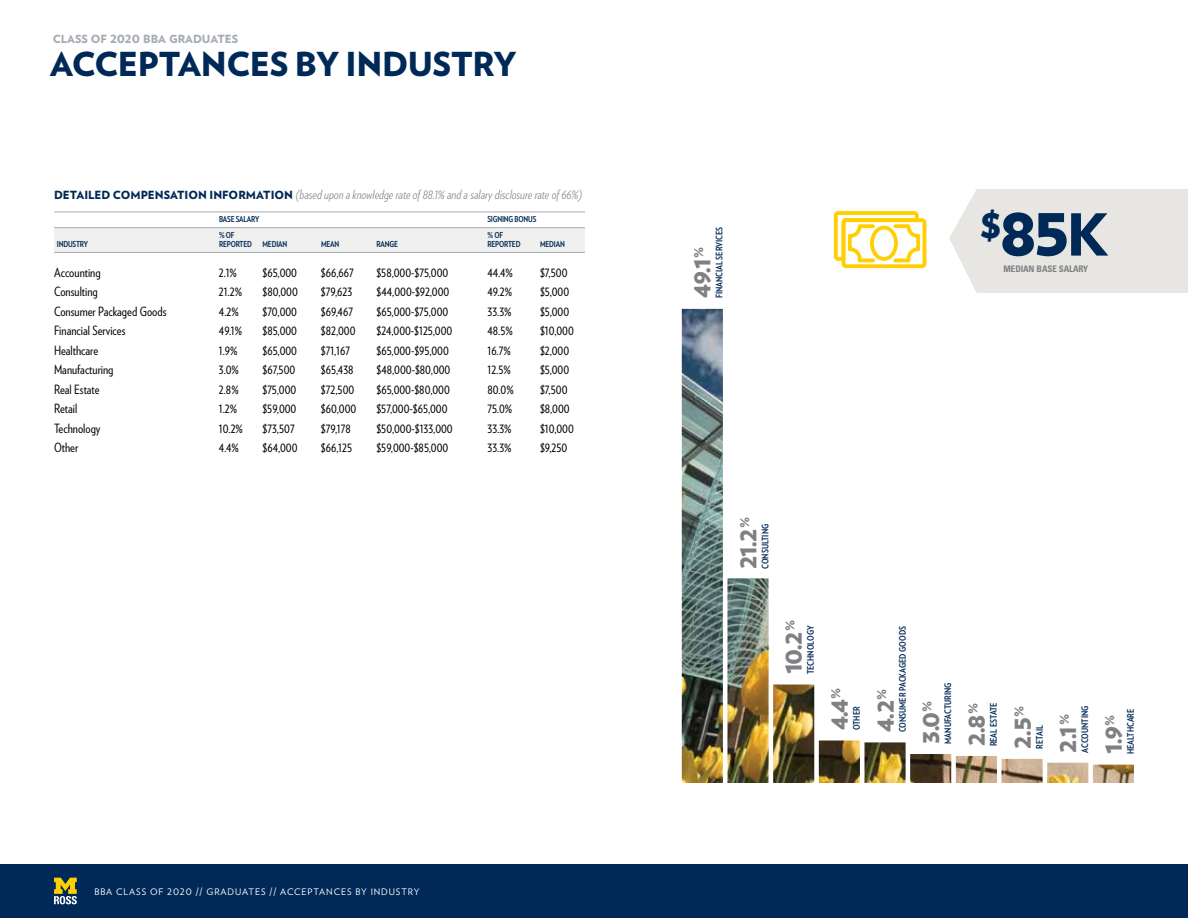
<style>
.page{position:relative;width:1188px;height:918px;background:#fff}
.page>*{position:absolute;margin:0;border:0;box-sizing:border-box;transform-origin:0 0}
.t1{font:900 72px "Verlag";color:#002957}
.t2{font:900 57.75px "Verlag";color:#002957}
.t3{font:900 33px "Verlag";letter-spacing:-.01em;color:#002957}
.t4{font:900 27px "Verlag";color:#807f83}
.t5{font:900 15px "Verlag";color:#807f83}
.t6{font:12.75px "Verlag Condensed";color:#000}
.t7{font:italic 300 12.75px "Verlag Condensed";color:#807f83}
.t8{font:900 11.25px "Verlag";color:#a7adb3}
.t9{font:700 9px "Verlag Condensed";color:#002957}
.t10{font:9px "Verlag";letter-spacing:.1em;color:#fff}
.t11{font:700 condensed 9px "Univers";letter-spacing:-.01em;color:#807f83}
.t12{font:700 8.25px "Verlag Condensed";letter-spacing:-.02em;color:#002957}
.s1{font-family:"Verlag";font-weight:900;font-style:normal;font-size:11.25px;color:#002957}
</style>
<div class="page">
<div style="left:0;top:864px;width:1188px;height:54px;background:#002957"></div>
<svg style="left:54px;top:878px;width:23px;height:26px"></svg>
<div style="left:949px;top:189px;width:239px;height:104px;background:#e7e6e3"></div>
<svg style="left:834px;top:211px;width:92px;height:57px"></svg>
<div style="left:54px;top:228px;width:531px;height:24px;background:#f0f0ee"></div>
<hr style="left:54px;top:212px;width:531px;height:1px;background:#a7adb3">
<hr style="left:54px;top:227px;width:531px;height:1px;background:#a7adb3">
<hr style="left:54px;top:252px;width:531px;height:1px;background:#a7adb3">
<img style="left:682px;top:309px;width:452px;height:474px">
<p class="t8" style="left:53px;top:29px;width:187px">CLASS OF 2020 BBA GRADUATES</p>
<h3 class="t3" style="left:50px;top:37px;width:468px">ACCEPTANCES BY INDUSTRY</h3>
<p class="t7" style="left:54px;top:186px;width:530px"><span class="s1">DETAILED COMPENSATION INFORMATION</span> (based upon a knowledge rate of 88.1% and a salary disclosure rate of 66%)</p>
<p class="t12" style="left:219px;top:213px;width:42px">BASE SALARY</p>
<p class="t12" style="left:487px;top:213px;width:50px">SIGNING BONUS</p>
<p class="t12" style="left:219px;top:229px;width:17px">% OF</p>
<p class="t12" style="left:488px;top:229px;width:17px">% OF</p>
<p class="t12" style="left:57px;top:238px;width:33px">INDUSTRY</p>
<p class="t12" style="left:219px;top:238px;width:35px">REPORTED</p>
<p class="t12" style="left:263px;top:238px;width:26px">MEDIAN</p>
<p class="t12" style="left:321px;top:238px;width:20px">MEAN</p>
<p class="t12" style="left:377px;top:238px;width:23px">RANGE</p>
<p class="t12" style="left:488px;top:238px;width:35px">REPORTED</p>
<p class="t12" style="left:540px;top:238px;width:26px">MEDIAN</p>
<p class="t6" style="left:54px;top:263px;width:48px">Accounting</p>
<p class="t6" style="left:219px;top:263px;width:19px">2.1%</p>
<p class="t6" style="left:263px;top:263px;width:36px">$65,000</p>
<p class="t6" style="left:321px;top:263px;width:34px">$66,667</p>
<p class="t6" style="left:376px;top:263px;width:73px">$58,000-$75,000</p>
<p class="t6" style="left:488px;top:263px;width:27px">44.4%</p>
<p class="t6" style="left:540px;top:263px;width:29px">$7,500</p>
<p class="t6" style="left:54px;top:283px;width:45px">Consulting</p>
<p class="t6" style="left:219px;top:283px;width:25px">21.2%</p>
<p class="t6" style="left:263px;top:283px;width:37px">$80,000</p>
<p class="t6" style="left:321px;top:283px;width:33px">$79,623</p>
<p class="t6" style="left:376px;top:283px;width:74px">$44,000-$92,000</p>
<p class="t6" style="left:488px;top:283px;width:26px">49.2%</p>
<p class="t6" style="left:540px;top:283px;width:31px">$5,000</p>
<p class="t6" style="left:54px;top:302px;width:114px">Consumer Packaged Goods</p>
<p class="t6" style="left:219px;top:302px;width:21px">4.2%</p>
<p class="t6" style="left:263px;top:302px;width:36px">$70,000</p>
<p class="t6" style="left:321px;top:302px;width:34px">$69,467</p>
<p class="t6" style="left:376px;top:302px;width:73px">$65,000-$75,000</p>
<p class="t6" style="left:488px;top:302px;width:26px">33.3%</p>
<p class="t6" style="left:540px;top:302px;width:31px">$5,000</p>
<p class="t6" style="left:54px;top:322px;width:73px">Financial Services</p>
<p class="t6" style="left:219px;top:322px;width:25px">49.1%</p>
<p class="t6" style="left:263px;top:322px;width:36px">$85,000</p>
<p class="t6" style="left:321px;top:322px;width:36px">$82,000</p>
<p class="t6" style="left:376px;top:322px;width:77px">$24,000-$125,000</p>
<p class="t6" style="left:488px;top:322px;width:27px">48.5%</p>
<p class="t6" style="left:540px;top:322px;width:35px">$10,000</p>
<p class="t6" style="left:54px;top:341px;width:46px">Healthcare</p>
<p class="t6" style="left:219px;top:341px;width:20px">1.9%</p>
<p class="t6" style="left:263px;top:341px;width:36px">$65,000</p>
<p class="t6" style="left:321px;top:341px;width:31px">$71,167</p>
<p class="t6" style="left:376px;top:341px;width:74px">$65,000-$95,000</p>
<p class="t6" style="left:488px;top:341px;width:25px">16.7%</p>
<p class="t6" style="left:540px;top:341px;width:31px">$2,000</p>
<p class="t6" style="left:54px;top:361px;width:61px">Manufacturing</p>
<p class="t6" style="left:219px;top:361px;width:22px">3.0%</p>
<p class="t6" style="left:263px;top:361px;width:34px">$67,500</p>
<p class="t6" style="left:321px;top:361px;width:34px">$65,438</p>
<p class="t6" style="left:376px;top:361px;width:75px">$48,000-$80,000</p>
<p class="t6" style="left:488px;top:361px;width:25px">12.5%</p>
<p class="t6" style="left:540px;top:361px;width:31px">$5,000</p>
<p class="t6" style="left:54px;top:380px;width:47px">Real Estate</p>
<p class="t6" style="left:219px;top:380px;width:21px">2.8%</p>
<p class="t6" style="left:263px;top:380px;width:35px">$75,000</p>
<p class="t6" style="left:321px;top:380px;width:35px">$72,500</p>
<p class="t6" style="left:376px;top:380px;width:75px">$65,000-$80,000</p>
<p class="t6" style="left:488px;top:380px;width:28px">80.0%</p>
<p class="t6" style="left:540px;top:380px;width:29px">$7,500</p>
<p class="t6" style="left:54px;top:400px;width:25px">Retail</p>
<p class="t6" style="left:219px;top:400px;width:20px">1.2%</p>
<p class="t6" style="left:263px;top:400px;width:35px">$59,000</p>
<p class="t6" style="left:321px;top:400px;width:37px">$60,000</p>
<p class="t6" style="left:376px;top:400px;width:73px">$57,000-$65,000</p>
<p class="t6" style="left:488px;top:400px;width:26px">75.0%</p>
<p class="t6" style="left:540px;top:400px;width:31px">$8,000</p>
<p class="t6" style="left:54px;top:419px;width:48px">Technology</p>
<p class="t6" style="left:219px;top:419px;width:26px">10.2%</p>
<p class="t6" style="left:263px;top:419px;width:34px">$73,507</p>
<p class="t6" style="left:321px;top:419px;width:31px">$79,178</p>
<p class="t6" style="left:376px;top:419px;width:78px">$50,000-$133,000</p>
<p class="t6" style="left:488px;top:419px;width:26px">33.3%</p>
<p class="t6" style="left:540px;top:419px;width:35px">$10,000</p>
<p class="t6" style="left:54px;top:439px;width:26px">Other</p>
<p class="t6" style="left:219px;top:439px;width:22px">4.4%</p>
<p class="t6" style="left:263px;top:439px;width:37px">$64,000</p>
<p class="t6" style="left:321px;top:439px;width:33px">$66,125</p>
<p class="t6" style="left:376px;top:439px;width:73px">$59,000-$85,000</p>
<p class="t6" style="left:488px;top:439px;width:26px">33.3%</p>
<p class="t6" style="left:540px;top:439px;width:29px">$9,250</p>
<p class="t10" style="left:94px;top:885px;width:327px">BBA CLASS OF 2020 // GRADUATES // ACCEPTANCES BY INDUSTRY</p>
<p class="t9" style="left:713px;top:298px;width:73px;rotate:-90deg">FINANCIAL SERVICES</p>
<h3 class="t4" style="left:679px;top:298px;width:53px;rotate:-90deg">49.1<sup>%</sup></h3>
<h1 class="t1" style="left:980px;top:170px;width:91px"><sup>$</sup>85</h1>
<p class="t11" style="left:1004px;top:263px;width:86px">MEDIAN BASE SALARY</p>
<h2 class="t2" style="left:1067px;top:187px;width:44px">K</h2>
<h3 class="t4" style="left:725px;top:569px;width:53px;rotate:-90deg">21.2<sup>%</sup></h3>
<p class="t9" style="left:759px;top:569px;width:46px;rotate:-90deg">CONSULTING</p>
<h3 class="t4" style="left:770px;top:674px;width:55px;rotate:-90deg">10.2<sup>%</sup></h3>
<p class="t9" style="left:804px;top:674px;width:50px;rotate:-90deg">TECHNOLOGY</p>
<p class="t9" style="left:896px;top:732px;width:108px;rotate:-90deg">CONSUMER PACKAGED GOODS</p>
<p class="t9" style="left:941px;top:744px;width:63px;rotate:-90deg">MANUFACTURING</p>
<h3 class="t4" style="left:816px;top:730px;width:44px;rotate:-90deg">4.4<sup>%</sup></h3>
<h3 class="t4" style="left:862px;top:732px;width:45px;rotate:-90deg">4.2<sup>%</sup></h3>
<h3 class="t4" style="left:907px;top:744px;width:45px;rotate:-90deg">3.0<sup>%</sup></h3>
<p class="t5" style="left:960px;top:714px;width:13px;rotate:-90deg">%</p>
<p class="t9" style="left:987px;top:746px;width:46px;rotate:-90deg">REAL ESTATE</p>
<h3 class="t4" style="left:953px;top:746px;width:34px;rotate:-90deg">2.8</h3>
<p class="t9" style="left:1078px;top:753px;width:48px;rotate:-90deg">ACCOUNTING</p>
<p class="t9" style="left:850px;top:730px;width:25px;rotate:-90deg">OTHER</p>
<h3 class="t4" style="left:1044px;top:753px;width:40px;rotate:-90deg">2.1<sup>%</sup></h3>
<h3 class="t4" style="left:999px;top:749px;width:44px;rotate:-90deg">2.5<sup>%</sup></h3>
<p class="t9" style="left:1033px;top:749px;width:25px;rotate:-90deg">RETAIL</p>
<h3 class="t4" style="left:1090px;top:754px;width:41px;rotate:-90deg">1.9<sup>%</sup></h3>
<p class="t9" style="left:1124px;top:754px;width:47px;rotate:-90deg">HEALTHCARE</p>
</div>
